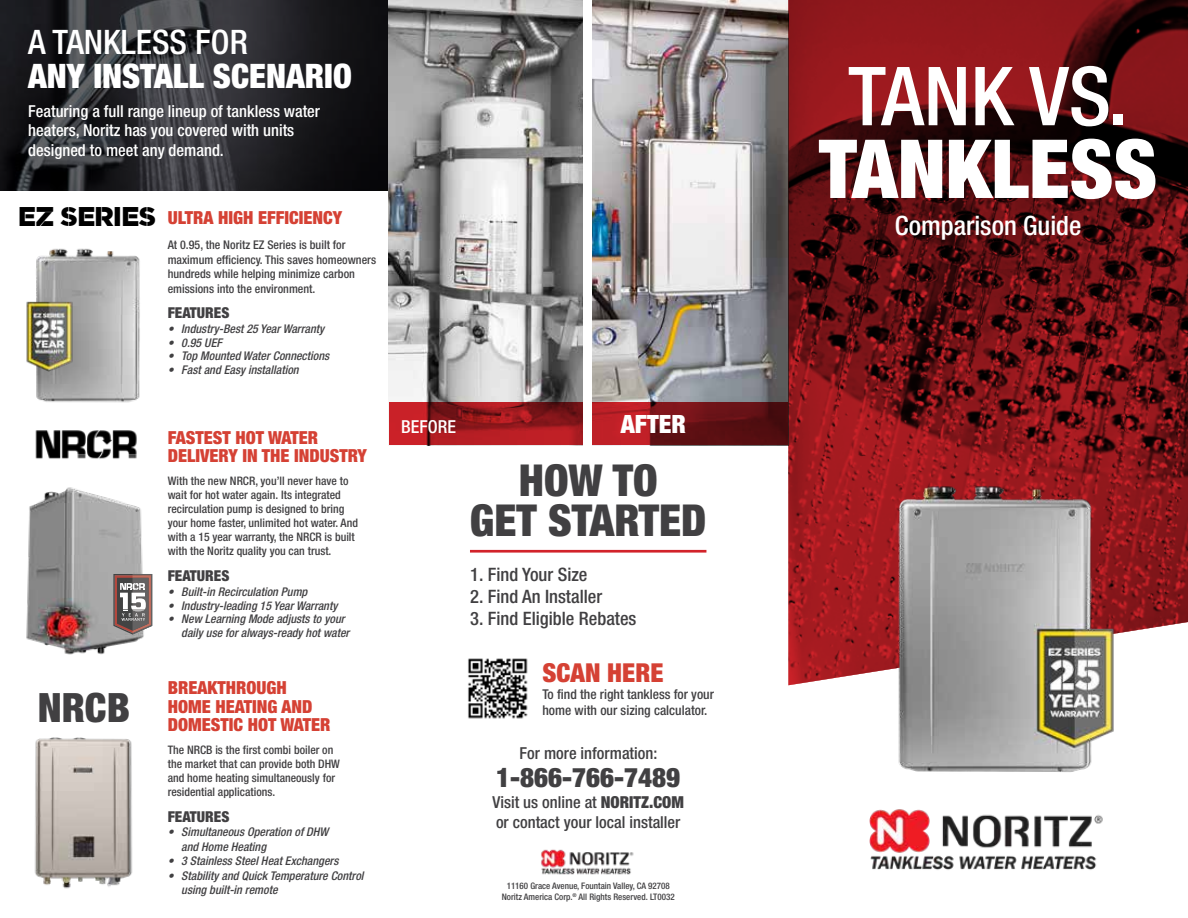
<style>
.page{position:relative;width:1188px;height:918px;background:#fff}
.page>*{position:absolute;margin:0;border:0;box-sizing:border-box;transform-origin:0 0}
.t1{font:900 condensed 81.6px "Helvetica Neue";color:#fff}
.t2{font:500 condensed 81.6px "Helvetica Neue";color:#fff}
.t3{font:900 condensed 44.1px/40.5px "Helvetica Neue";color:#414042;text-align:center}
.t4{font:900 condensed 40.5px "Helvetica Neue";color:#414042}
.t5{font:900 condensed 33.75px "Helvetica Neue";color:#fff}
.t6{font:500 condensed 33.75px "Helvetica Neue";color:#fff}
.t7{font:900 condensed 27px "Helvetica Neue";color:#414042}
.t8{font:500 condensed 26.7px "Helvetica Neue";color:#fff}
.t9{font:900 condensed 26.1px "Helvetica Neue";color:#d54134}
.t10{font:25.8px "Scratch Basic";color:#000}
.t11{font:900 condensed 25.2px "Helvetica Neue";color:#fff}
.t12{font:500 condensed 18.45px "Helvetica Neue";color:#414042}
.t13{font:900 condensed 18px/18.5px "Helvetica Neue";color:#d54134}
.t14{font:500 condensed 17.85px "Helvetica Neue";color:#fff}
.t15{font:500 condensed 16.5px/19.8px "Helvetica Neue";color:#fff}
.t16{font:500 condensed 16.5px/19.8px "Helvetica Neue";color:#414042}
.t17{font:900 condensed 15px "Helvetica Neue";color:#414042}
.t18{font:500 condensed 13.5px/16.5px "Helvetica Neue";color:#414042}
.t19{font:italic 500 condensed 12px/14.4px "Helvetica Neue";color:#414042}
.t20{font:500 condensed 12px/14.4px "Helvetica Neue";color:#414042}
.t21{font:500 condensed 11.7px/14.1px "Helvetica Neue";color:#414042}
.t22{font:500 condensed 9px/10.8px "Helvetica Neue";color:#414042;text-align:center}
.s1{font-weight:900}
</style>
<div class="page">
<svg style="left:0;top:0;width:389px;height:191px;background:#27272b"></svg>
<img style="left:541px;top:849px;width:93px;height:26px">
<hr style="left:470px;top:550px;width:236px;height:3px;background:#d2232a">
<img style="left:389px;top:0;width:399px;height:402px">
<img style="left:869px;top:809px;width:234px;height:61px">
<img style="left:788px;top:0;width:400px;height:685px">
<img style="left:863px;top:469px;width:264px;height:303px">
<svg style="left:389px;top:402px;width:399px;height:43px;background:#8f181d"></svg>
<div style="left:583px;top:0;width:8px;height:445px;background:#fff"></div>
<img style="left:36px;top:248px;width:104px;height:155px">
<img style="left:35px;top:430px;width:102px;height:29px">
<img style="left:34px;top:737px;width:99px;height:152px">
<img style="left:26px;top:487px;width:118px;height:168px">
<img style="left:26px;top:300px;width:52px;height:73px">
<svg style="left:113px;top:574px;width:39px;height:61px;background:#8c7d7b"></svg>
<img style="left:468px;top:658px;width:60px;height:61px">
<h3 class="t6" style="left:28px;top:22px;width:221px">A TANKLESS FOR</h3>
<h3 class="t5" style="left:28px;top:56px;width:325px">ANY INSTALL SCENARIO</h3>
<h3 class="t15" style="left:28px;top:101px;width:293px">Featuring a full range lineup of tankless water heaters, Noritz has you covered with units designed to meet any demand.</h3>
<h3 class="t10" style="left:18px;top:202px;width:139px">EZ SERIES</h3>
<h3 class="t13" style="left:168px;top:208px;width:176px">ULTRA HIGH EFFICIENCY</h3>
<p class="t20" style="left:168px;top:238px;width:210px">At 0.95, the Noritz EZ Series is built for maximum efficiency. This saves homeowners hundreds while helping minimize carbon emissions into the environment.</p>
<p class="t17" style="left:168px;top:304px;width:63px">FEATURES</p>
<p class="t19" style="left:168px;top:322px;width:158px">• Industry-Best 25 Year Warranty</p>
<p class="t19" style="left:168px;top:335px;width:56px">• 0.95 UEF</p>
<p class="t19" style="left:168px;top:349px;width:163px">• Top Mounted Water Connections</p>
<p class="t19" style="left:168px;top:362px;width:133px">• Fast and Easy installation</p>
<h3 class="t4" style="left:38px;top:683px;width:94px">NRCB</h3>
<h3 class="t13" style="left:168px;top:428px;width:201px">FASTEST HOT WATER<br>DELIVERY IN THE INDUSTRY</h3>
<p class="t21" style="left:168px;top:474px;width:192px">With the new NRCR, you’ll never have to wait for hot water again. Its integrated recirculation pump is designed to bring your home faster, unlimited hot water. And with a 15 year warranty, the NRCR is built with the Noritz quality you can trust.</p>
<p class="t17" style="left:168px;top:566px;width:63px">FEATURES</p>
<p class="t19" style="left:168px;top:584px;width:141px">• Built-in Recirculation Pump</p>
<p class="t19" style="left:168px;top:598px;width:171px">• Industry-leading 15 Year Warranty</p>
<p class="t19" style="left:181px;top:612px;width:170px;line-height:13.5px;text-indent:-14px">• New Learning Mode adjusts to your daily use for always-ready hot water</p>
<h3 class="t13" style="left:168px;top:678px;width:164px">BREAKTHROUGH<br>HOME HEATING AND<br>DOMESTIC HOT WATER</h3>
<p class="t21" style="left:168px;top:743px;width:174px">The NRCB is the first combi boiler on the market that can provide both DHW and home heating simultaneously for residential applications.</p>
<p class="t17" style="left:168px;top:807px;width:63px">FEATURES</p>
<p class="t19" style="left:181px;top:825px;width:149px;text-indent:-14px">• Simultaneous Operation of DHW and Home Heating</p>
<p class="t19" style="left:168px;top:853px;width:172px">• 3 Stainless Steel Heat Exchangers</p>
<p class="t19" style="left:181px;top:868px;width:184px;text-indent:-14px">• Stability and Quick Temperature Control using built-in remote</p>
<h3 class="t14" style="left:401px;top:416px;width:56px">BEFORE</h3>
<h3 class="t11" style="left:621px;top:409px;width:66px">AFTER</h3>
<h2 class="t3" style="left:470px;top:459px;width:238px">HOW TO<br>GET STARTED</h2>
<h3 class="t12" style="left:470px;top:563px;width:119px">1. Find Your Size</h3>
<h3 class="t12" style="left:470px;top:585px;width:134px">2. Find An Installer</h3>
<h3 class="t12" style="left:470px;top:607px;width:168px">3. Find Eligible Rebates</h3>
<h3 class="t9" style="left:542px;top:657px;width:122px">SCAN HERE</h3>
<p class="t18" style="left:542px;top:685px;width:173px">To find the right tankless for your home with our sizing calculator.</p>
<h3 class="t16" style="left:520px;top:743px;width:139px">For more information:</h3>
<h3 class="t7" style="left:496px;top:761px;width:186px">1-866-766-7489</h3>
<h3 class="t16" style="left:492px;top:792px;width:193px">Visit us online at <span class="s1">NORITZ.COM </span>or contact your local installer</h3>
<p class="t22" style="left:502px;top:880px;width:174px">11160 Grace Avenue, Fountain Valley, CA 92708<br>Noritz America Corp.<sup>®</sup> All Rights Reserved. LT0032</p>
<h1 class="t2" style="left:848px;top:48px;width:281px">TANK VS.</h1>
<h1 class="t1" style="left:819px;top:119px;width:340px">TANKLESS</h1>
<h3 class="t8" style="left:895px;top:210px;width:188px">Comparison Guide</h3>
</div>
